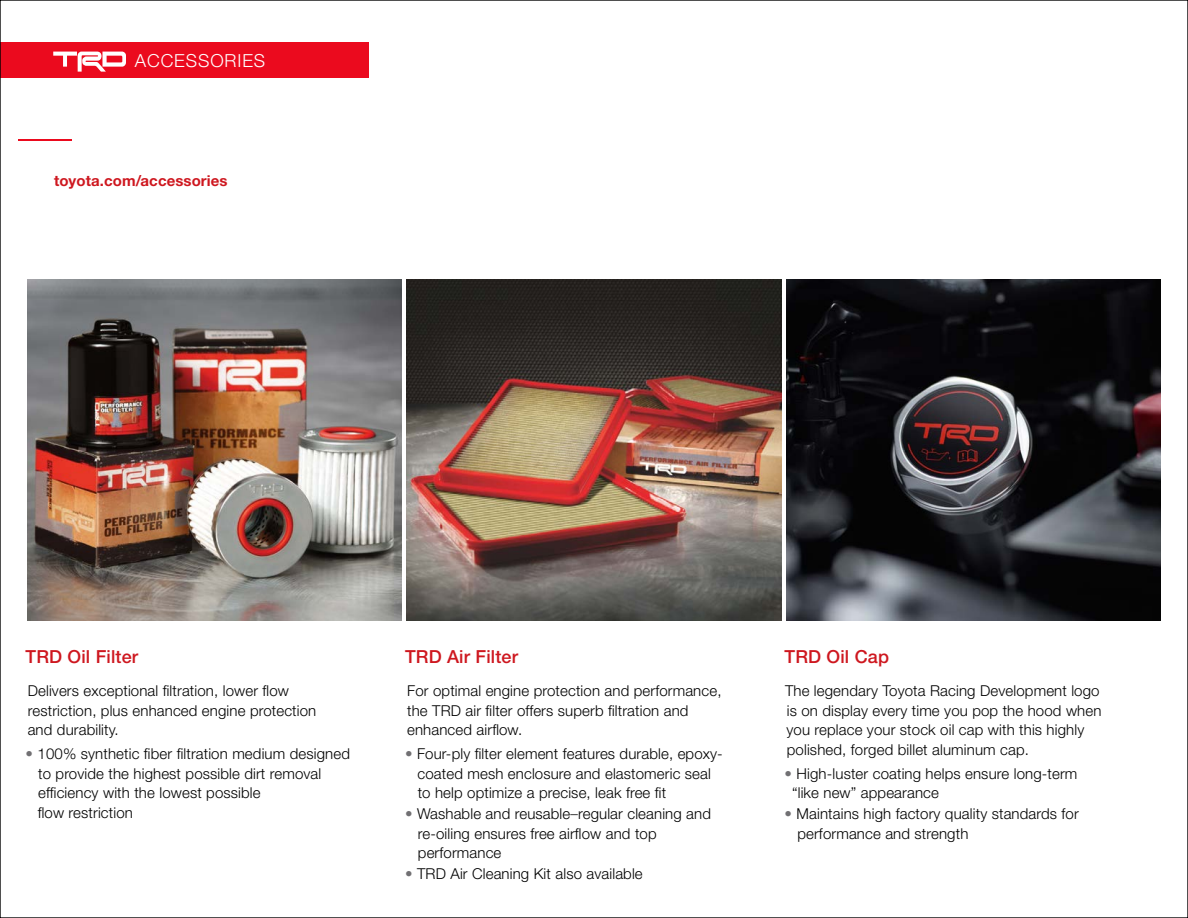
<style>
.page{position:relative;width:1188px;height:918px;background:#fff}
.page>*{position:absolute;margin:0;border:0;box-sizing:border-box;transform-origin:0 0}
.t1{font:500 18px "Helvetica Neue LT Std";letter-spacing:.01em;color:#ce171f}
.t2{font:300 18px "Helvetica Neue LT Std";letter-spacing:.05em;color:#fff}
.t3{font:300 15px/19.5px "Helvetica Neue LT Std";letter-spacing:.01em;color:#000}
.t4{font:700 15px "Helvetica Neue LT Std";letter-spacing:.005em;color:#ce171f}
.s1{color:#717073}
.s2{font-family:"Univers";font-stretch:condensed}
</style>
<div class="page">
<img style="left:27px;top:279px;width:375px;height:342px">
<img style="left:786px;top:279px;width:375px;height:342px">
<img style="left:406px;top:279px;width:376px;height:342px">
<div style="left:0;top:42px;width:369px;height:36px;background:#eb0a1e"></div>
<hr style="left:18px;top:140px;width:54px;height:1px;background:#eb0a1e">
<svg style="left:53px;top:52px;width:73px;height:20px"></svg>
<p class="t2" style="left:135px;top:49px;width:132px">ACCESSORIES</p>
<p class="t4" style="left:54px;top:171px;width:175px">toyota.com/accessories</p>
<p class="t1" style="left:26px;top:646px;width:114px">TRD Oil Filter</p>
<p class="t3" style="left:28px;top:681px;width:290px">Delivers exceptional filtration, lower flow restriction, plus enhanced engine protection and durability.</p>
<p class="t3" style="left:38px;top:744px;width:314px;text-indent:-12px"><span class="s1">•</span> 100% synthetic fiber filtration medium designed to provide the highest possible dirt removal efficiency with the lowest possible<br>flow restriction</p>
<p class="t1" style="left:405px;top:646px;width:115px">TRD Air Filter</p>
<p class="t3" style="left:407px;top:681px;width:316px">For optimal engine protection and performance, the TRD air filter offers superb filtration and enhanced airflow.</p>
<p class="t3" style="left:417px;top:744px;width:307px;text-indent:-12px"><span class="s1">•</span> Four-ply filter element features durable, epoxy&shy;coated mesh enclosure and elastomeric seal to help optimize a precise, leak free fit</p>
<p class="t3" style="left:418px;top:804px;width:295px;text-indent:-13px"><span class="s1">•</span> Washable and reusable<span class="s2">–</span>regular cleaning and re-oiling ensures free airflow and top performance</p>
<p class="t3" style="left:405px;top:864px;width:239px"><span class="s1">•</span> TRD Air Cleaning Kit also available</p>
<p class="t1" style="left:785px;top:646px;width:106px">TRD Oil Cap</p>
<p class="t3" style="left:785px;top:681px;width:318px">The legendary Toyota Racing Development logo is on display every time you pop the hood when you replace your stock oil cap with this highly polished, forged billet aluminum cap.</p>
<p class="t3" style="left:792px;top:763px;width:287px;text-indent:-8px"><span class="s1">•</span> High-luster coating helps ensure long-term “like new” appearance</p>
<p class="t3" style="left:797px;top:804px;width:283px;text-indent:-13px"><span class="s1">•</span> Maintains high factory quality standards for performance and strength</p>
</div>
